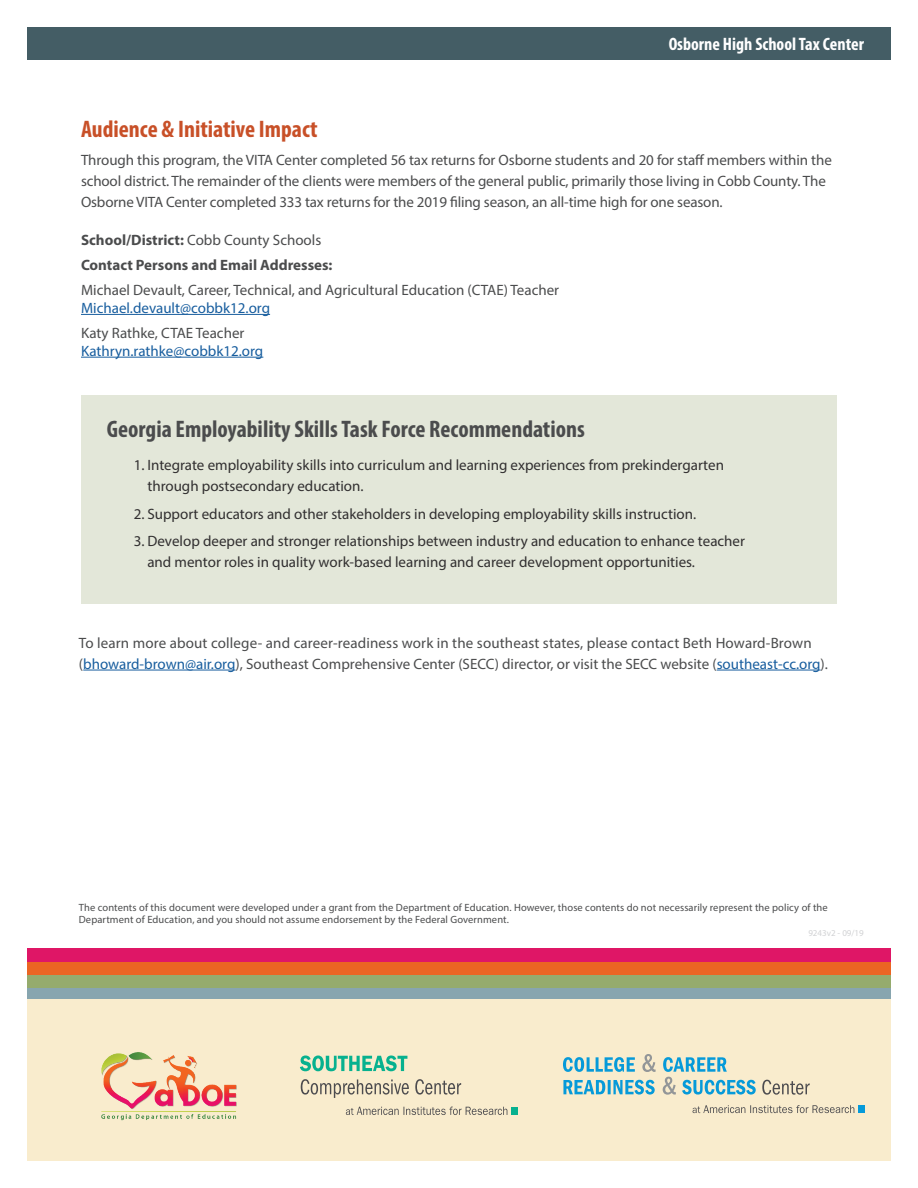
<style>
.page{position:relative;width:918px;height:1188px;background:#fff}
.page>*{position:absolute;margin:0;border:0;box-sizing:border-box;transform-origin:0 0}
.t1{font:700 condensed 24px "Myriad Pro";color:#4b4c4d}
.t2{font:700 condensed 24px "Myriad Pro";color:#c85028}
.t3{font:700 condensed 18px "Myriad Pro";color:#fff}
.t4{font:15px/21px "Myriad Pro";letter-spacing:-.005em;color:#4b4c4d}
.t5{font:15px/21px "Myriad Pro";color:#312f30}
.t6{font:15px/18px "Myriad Pro";color:#175d9e}
.t7{font:700 15px "Myriad Pro";color:#4b4c4d}
.t8{font:10.5px/12.6px "Myriad Pro";letter-spacing:.01em;color:#4b4c4d}
.t9{font:9px "Myriad Pro";color:#d1d2d4}
.s1{font-weight:700}
.s2{color:#175d9e}
.s3{color:#4b4c4d}
</style>
<div class="page">
<div style="left:27px;top:999px;width:864px;height:162px;background:#f9eccd"></div>
<hr style="left:81px;top:314px;width:189px;height:1px;background:#175d9e">
<hr style="left:81px;top:357px;width:182px;height:1px;background:#175d9e">
<hr style="left:83px;top:670px;width:152px;height:1px;background:#175d9e">
<hr style="left:717px;top:670px;width:104px;height:1px;background:#175d9e">
<div style="left:81px;top:395px;width:756px;height:209px;background:#e3e7d9"></div>
<div style="left:27px;top:987px;width:864px;height:12px;background:#87a5af"></div>
<div style="left:27px;top:975px;width:864px;height:12px;background:#95ab6d"></div>
<div style="left:27px;top:962px;width:864px;height:13px;background:#eb6523"></div>
<div style="left:27px;top:948px;width:864px;height:14px;background:#df1666"></div>
<div style="left:27px;top:27px;width:864px;height:32px;background:#445d65"></div>
<img style="left:101px;top:1052px;width:136px;height:69px">
<svg style="left:300px;top:1055px;width:107px;height:16px"></svg>
<svg style="left:301px;top:1079px;width:108px;height:19px"></svg>
<svg style="left:415px;top:1079px;width:46px;height:16px"></svg>
<svg style="left:346px;top:1107px;width:161px;height:8px"></svg>
<div style="left:511px;top:1107px;width:7px;height:8px;background:#07b18f"></div>
<svg style="left:693px;top:1105px;width:161px;height:8px"></svg>
<svg style="left:762px;top:1080px;width:48px;height:15px"></svg>
<svg style="left:563px;top:1080px;width:92px;height:15px"></svg>
<svg style="left:663px;top:1057px;width:93px;height:38px"></svg>
<svg style="left:642px;top:1054px;width:14px;height:18px"></svg>
<svg style="left:563px;top:1057px;width:72px;height:15px"></svg>
<div style="left:858px;top:1106px;width:7px;height:7px;background:#069ad9"></div>
<p class="t3" style="left:669px;top:32px;width:197px">Osborne High School Tax Center</p>
<h2 class="t2" style="left:81px;top:114px;width:238px">Audience &amp; Initiative Impact</h2>
<p class="t4" style="left:81px;top:149px;width:752px">Through this program, the VITA Center completed 56 tax returns for Osborne students and 20 for staff members within the school district. The remainder of the clients were members of the general public, primarily those living in Cobb County. The<br>Osborne VITA Center completed 333 tax returns for the 2019 filing season, an all-time high for one season.</p>
<p class="t4" style="left:81px;top:230px;width:242px"><span class="s1">School/District:</span> Cobb County Schools</p>
<p class="t7" style="left:81px;top:255px;width:253px">Contact Persons and Email Addresses:</p>
<p class="t4" style="left:81px;top:281px;width:480px;line-height:18px">Michael Devault, Career, Technical, and Agricultural Education (CTAE) Teacher<br><span class="s2">Michael.devault@cobbk12.org</span></p>
<p class="t6" style="left:81px;top:323px;width:184px"><span class="s3">Katy Rathke, CTAE Teacher<br></span>Kathryn.rathke@cobbk12.org</p>
<h3 class="t1" style="left:107px;top:414px;width:480px">Georgia Employability Skills Task Force Recommendations</h3>
<p class="t5" style="left:147px;top:454px;width:578px;text-indent:-14px">1. Integrate employability skills into curriculum and learning experiences from prekindergarten through postsecondary education.</p>
<p class="t5" style="left:134px;top:503px;width:564px">2. Support educators and other stakeholders in developing employability skills instruction.</p>
<p class="t5" style="left:147px;top:531px;width:599px;text-indent:-14px">3. Develop deeper and stronger relationships between industry and education to enhance teacher and mentor roles in quality work-based learning and career development opportunities.</p>
<p class="t4" style="left:79px;top:632px;width:751px">To learn more about college- and career-readiness work in the southeast states, please contact Beth Howard-Brown (<span class="s2">bhoward-brown@air.org</span>), Southeast Comprehensive Center (SECC) director, or visit the SECC website (<span class="s2">southeast-cc.org</span>).</p>
<p class="t8" style="left:79px;top:901px;width:750px">The contents of this document were developed under a grant from the Department of Education. However, those contents do not necessarily represent the policy of the<br>Department of Education, and you should not assume endorsement by the Federal Government.</p>
<p class="t9" style="left:808px;top:927px;width:57px">9243v2 - 09/19</p>
</div>
